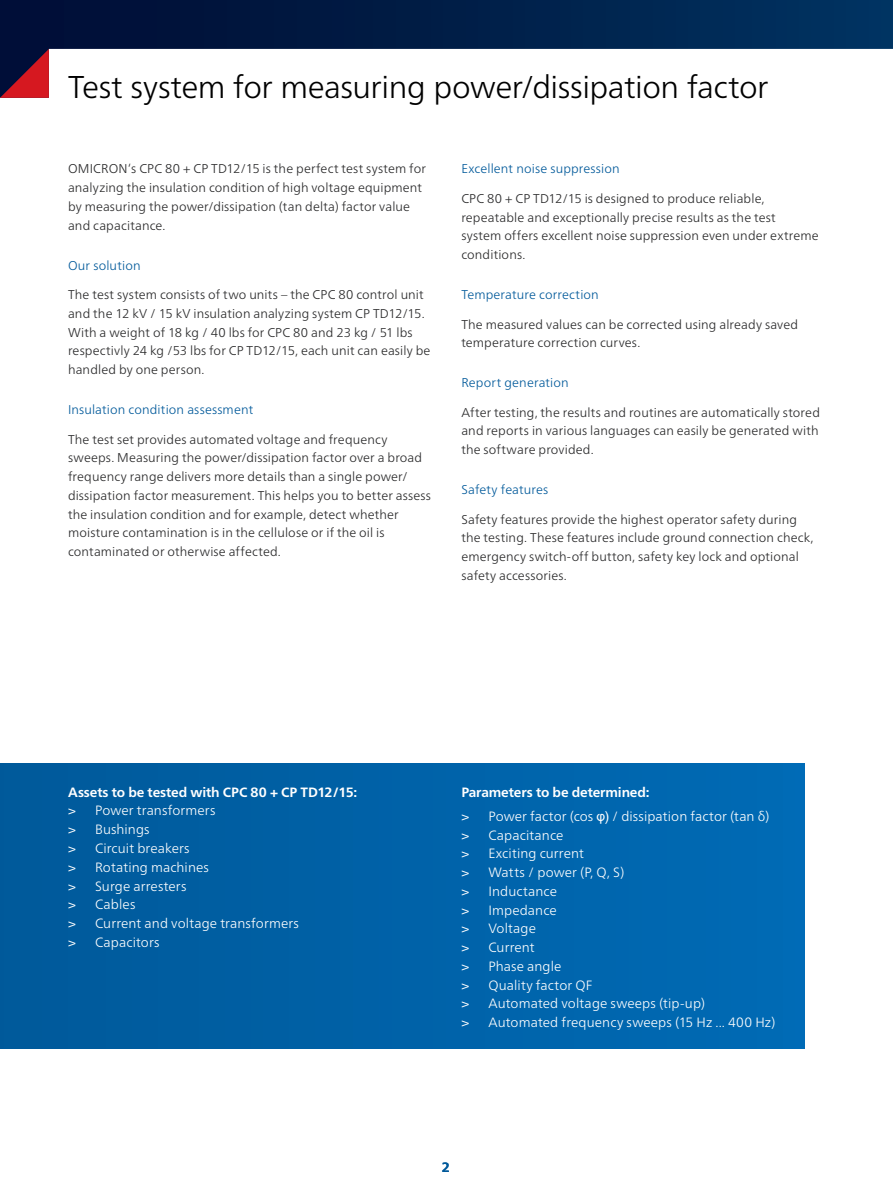
<style>
.page{position:relative;width:893px;height:1191px;background:#fff}
.page>*{position:absolute;margin:0;border:0;box-sizing:border-box;transform-origin:0 0}
.Content_-_Page_Headl{font:300 31.5px "Frutiger Neue LTW1 G";letter-spacing:-.015em;color:#000}
.t1{font:300 13.5px "Frutiger Neue LTW1 G";letter-spacing:.01em;color:#fff}
.Content_-_Headline_2{font:700 13.5px "Frutiger Neue LTW1 G";letter-spacing:-.005em;color:#fff}
.t2{font:700 13.5px "Frutiger Neue LTW1 G";color:#00599a}
.t3{font:300 12.75px/18.8px "Frutiger Neue LTW1 G";letter-spacing:.01em;color:#282829}
.Content_-_Headline_2-2{font:300 12.75px "Frutiger Neue LTW1 G";letter-spacing:.01em;color:#00599a}
.s1{font-weight:400}
.s2{font-family:"Arial";font-weight:400}
</style>
<div class="page">
<svg style="left:0;top:0;width:893px;height:49px;background:#001e49"></svg>
<svg style="left:0;top:49px;width:49px;height:49px;background:#6a132c"></svg>
<div style="left:0;top:763px;width:804px;height:285px;background:linear-gradient(to right,#00599a,#006ab5)"></div>
<p class="Content_-_Page_Headl" style="left:68px;top:68px;width:702px">Test system for measuring power/dissipation factor</p>
<p class="t3" style="left:68px;top:159px;width:359px">OMICRON‘s CPC 80 + CP TD12/15 is the perfect test system for analyzing the insulation condition of high voltage equipment by measuring the power/dissipation (tan delta) factor value and capacitance.</p>
<p class="Content_-_Headline_2-2" style="left:68px;top:257px;width:74px">Our solution</p>
<p class="t3" style="left:68px;top:285px;width:364px">The test system consists of two units – the CPC 80 control unit and the 12 kV / 15 kV insulation analyzing system CP TD12/15.<br>With a weight of 18 kg / 40 lbs for CPC 80 and 23 kg / 51 lbs respectivly 24 kg /53 lbs for CP TD12/15, each unit can easily be handled by one person.</p>
<p class="Content_-_Headline_2-2" style="left:68px;top:402px;width:187px">Insulation condition assessment</p>
<p class="t3" style="left:68px;top:430px;width:365px">The test set provides automated voltage and frequency sweeps. Measuring the power/dissipation factor over a broad frequency range delivers more details than a single power/ dissipation factor measurement. This helps you to better assess the insulation condition and for example, detect whether moisture contamination is in the cellulose or if the oil is contaminated or otherwise affected.</p>
<p class="Content_-_Headline_2-2" style="left:461px;top:161px;width:160px">Excellent noise suppression</p>
<p class="t3" style="left:461px;top:189px;width:359px">CPC 80 + CP TD12/15 is designed to produce reliable, repeatable and exceptionally precise results as the test system offers excellent noise suppression even under extreme conditions.</p>
<p class="Content_-_Headline_2-2" style="left:461px;top:287px;width:139px">Temperature correction</p>
<p class="t3" style="left:461px;top:314px;width:338px">The measured values can be corrected using already saved temperature correction curves.</p>
<p class="Content_-_Headline_2-2" style="left:461px;top:375px;width:109px">Report generation</p>
<p class="t3" style="left:461px;top:403px;width:360px;text-align:justify">After testing, the results and routines are automatically stored and reports in various languages can easily be generated with the software provided.</p>
<p class="Content_-_Headline_2-2" style="left:461px;top:482px;width:88px">Safety features</p>
<p class="t3" style="left:461px;top:510px;width:354px">Safety features provide the highest operator safety during the testing. These features include ground connection check, emergency switch-off button, safety key lock and optional safety accessories.</p>
<p class="Content_-_Headline_2" style="left:68px;top:784px;width:291px">Assets to be tested with CPC 80 + CP TD12/15:</p>
<p class="t1" style="left:68px;top:802px;width:149px"><span class="s1">&gt;</span> Power transformers</p>
<p class="t1" style="left:68px;top:821px;width:83px"><span class="s1">&gt;</span> Bushings</p>
<p class="t1" style="left:68px;top:840px;width:123px"><span class="s1">&gt;</span> Circuit breakers</p>
<p class="t1" style="left:68px;top:859px;width:142px"><span class="s1">&gt;</span> Rotating machines</p>
<p class="t1" style="left:68px;top:877px;width:120px"><span class="s1">&gt;</span> Surge arresters</p>
<p class="t1" style="left:68px;top:896px;width:69px"><span class="s1">&gt;</span> Cables</p>
<p class="t1" style="left:68px;top:915px;width:232px"><span class="s1">&gt;</span> Current and voltage transformers</p>
<p class="t1" style="left:68px;top:934px;width:93px"><span class="s1">&gt;</span> Capacitors</p>
<p class="Content_-_Headline_2" style="left:461px;top:784px;width:190px">Parameters to be determined:</p>
<p class="t1" style="left:461px;top:808px;width:310px"><span class="s1">&gt;</span> Power factor (cos <span class="s2">φ)</span> / dissipation factor (tan δ)</p>
<p class="t1" style="left:461px;top:826px;width:104px"><span class="s1">&gt;</span> Capacitance</p>
<p class="t1" style="left:461px;top:845px;width:124px"><span class="s1">&gt;</span> Exciting current</p>
<p class="t1" style="left:461px;top:864px;width:164px"><span class="s1">&gt;</span> Watts / power (P, Q, S)</p>
<p class="t1" style="left:461px;top:883px;width:97px"><span class="s1">&gt;</span> Inductance</p>
<p class="t1" style="left:461px;top:901px;width:97px"><span class="s1">&gt;</span> Impedance</p>
<p class="t1" style="left:461px;top:920px;width:76px"><span class="s1">&gt;</span> Voltage</p>
<p class="t1" style="left:461px;top:939px;width:75px"><span class="s1">&gt;</span> Current</p>
<p class="t1" style="left:461px;top:958px;width:102px"><span class="s1">&gt;</span> Phase angle</p>
<p class="t1" style="left:461px;top:976px;width:133px"><span class="s1">&gt;</span> Quality factor QF</p>
<p class="t1" style="left:461px;top:995px;width:245px"><span class="s1">&gt;</span> Automated voltage sweeps (tip-up)</p>
<p class="t1" style="left:461px;top:1014px;width:315px"><span class="s1">&gt;</span> Automated frequency sweeps (15 Hz ... 400 Hz)</p>
<p class="t2" style="left:442px;top:1159px;width:10px">2</p>
</div>
